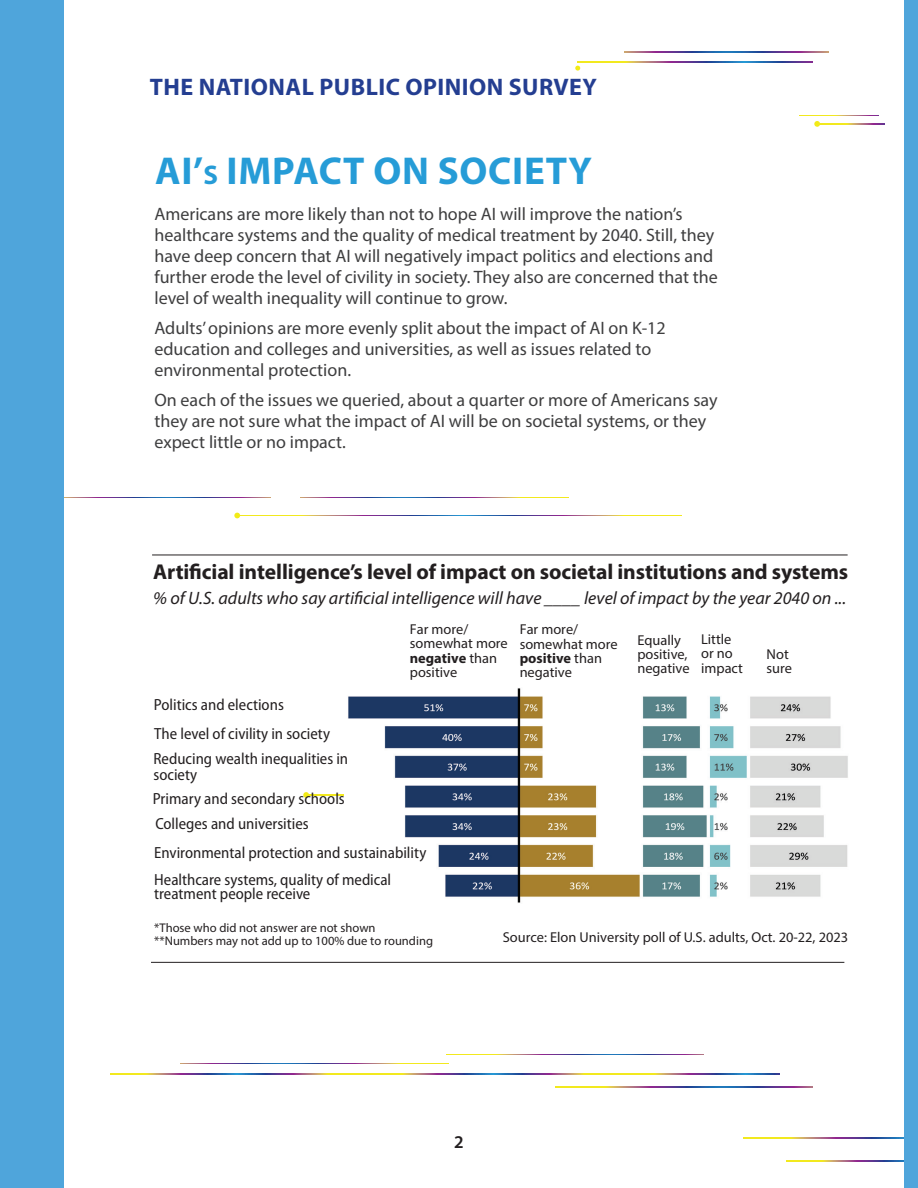
<style>
.page{position:relative;width:918px;height:1188px;background:#fff}
.page>*{position:absolute;margin:0;border:0;box-sizing:border-box;transform-origin:0 0}
.Sottotitolo_-_Alline{font:700 39px "Myriad Pro";letter-spacing:.02em;color:#269cd7}
.Sottotitolo_-_Alline-2{font:700 24px "Myriad Pro";letter-spacing:.02em;color:#243e91}
.t1{font:700 21.6px "Myriad Pro";letter-spacing:-.005em;color:#231f20}
.Body_12_on_14{font:18px/21px "Myriad Pro";color:#3e3e3f}
.t2{font:italic 18px "Myriad Pro";color:#231f20}
.t3{font:600 18px "Myriad Pro";color:#231f20}
.t4{font:semi-condensed 16.2px/16.2px "Myriad Pro";color:#231f20}
.t5{font:14.4px/14.4px "Myriad Pro";color:#231f20}
.t6{font:12.6px/12.6px "Myriad Pro";color:#231f20}
.s1{font-size:27px}
.s2{font-weight:700}
</style>
<div class="page">
<svg style="left:743px;top:1137px;width:161px;height:1px"></svg>
<svg style="left:786px;top:1161px;width:118px;height:1px"></svg>
<div style="left:904px;top:0;width:14px;height:1188px;background:#4fa5db"></div>
<svg style="left:300px;top:497px;width:269px;height:1px"></svg>
<svg style="left:64px;top:497px;width:207px;height:1px"></svg>
<div style="left:0;top:0;width:64px;height:1188px;background:#4fa5db"></div>
<svg style="left:240px;top:515px;width:442px;height:1px"></svg>
<svg style="left:234px;top:513px;width:6px;height:5px"></svg>
<hr style="left:306px;top:795px;width:445px;height:1px;background:#f2e91e">
<svg style="left:303px;top:792px;width:6px;height:6px"></svg>
<svg style="left:578px;top:62px;width:234px;height:1px"></svg>
<svg style="left:575px;top:66px;width:5px;height:5px"></svg>
<svg style="left:814px;top:121px;width:6px;height:6px"></svg>
<svg style="left:819px;top:123px;width:66px;height:1px"></svg>
<svg style="left:799px;top:115px;width:79px;height:1px"></svg>
<svg style="left:625px;top:52px;width:204px;height:1px"></svg>
<img style="left:345px;top:688px;width:503px;height:215px">
<hr style="left:151px;top:962px;width:693px;height:1px;background:#231f20">
<hr style="left:152px;top:555px;width:696px;height:1px;background:#231f20">
<svg style="left:619px;top:1074px;width:161px;height:1px"></svg>
<svg style="left:110px;top:1074px;width:254px;height:1px"></svg>
<svg style="left:364px;top:1074px;width:255px;height:1px"></svg>
<svg style="left:180px;top:1063px;width:269px;height:1px"></svg>
<svg style="left:447px;top:1054px;width:257px;height:1px"></svg>
<svg style="left:555px;top:1087px;width:258px;height:1px"></svg>
<p class="Sottotitolo_-_Alline-2" style="left:150px;top:71px;width:449px">THE NATIONAL PUBLIC OPINION SURVEY</p>
<p class="Sottotitolo_-_Alline" style="left:155px;top:145px;width:438px">AI’<span class="s1">S</span> IMPACT ON SOCIETY</p>
<p class="Body_12_on_14" style="left:154px;top:203px;width:565px">Americans are more likely than not to hope AI will improve the nation’s healthcare systems and the quality of medical treatment by 2040. Still, they have deep concern that AI will negatively impact politics and elections and further erode the level of civility in society. They also are concerned that the level of wealth inequality will continue to grow.</p>
<p class="Body_12_on_14" style="left:154px;top:317px;width:513px">Adults’ opinions are more evenly split about the impact of AI on K-12 education and colleges and universities, as well as issues related to environmental protection.</p>
<p class="Body_12_on_14" style="left:154px;top:389px;width:565px">On each of the issues we queried, about a quarter or more of Americans say they are not sure what the impact of AI will be on societal systems, or they expect little or no impact.</p>
<p class="t1" style="left:153px;top:558px;width:697px">Artificial intelligence’s level of impact on societal institutions and systems</p>
<p class="t2" style="left:153px;top:586px;width:695px">% of U.S. adults who say artificial intelligence will have ____ level of impact by the year 2040 on ...</p>
<p class="t4" style="left:154px;top:696px;width:132px">Politics and elections</p>
<p class="t4" style="left:154px;top:725px;width:177px">The level of civility in society</p>
<p class="t4" style="left:154px;top:750px;width:196px">Reducing wealth inequalities in society</p>
<p class="t4" style="left:153px;top:790px;width:194px">Primary and secondary schools</p>
<p class="t5" style="left:410px;top:622px;width:100px">Far more/ somewhat more <span class="s2">negative</span> than positive</p>
<p class="t5" style="left:637px;top:632px;width:54px">Equally positive, negative</p>
<p class="t5" style="left:701px;top:632px;width:43px">Little or no impact</p>
<p class="t5" style="left:520px;top:622px;width:100px">Far more/ somewhat more <span class="s2">positive</span> than negative</p>
<p class="t4" style="left:154px;top:809px;width:274px;line-height:28.8px">Colleges and universities<br>Environmental protection and sustainability</p>
<p class="t4" style="left:154px;top:872px;width:239px;line-height:14.4px">Healthcare systems, quality of medical treatment people receive</p>
<p class="t5" style="left:767px;top:647px;width:27px">Not sure</p>
<p class="t6" style="left:154px;top:921px;width:280px">*Those who did not answer are not shown **Numbers may not add up to 100% due to rounding</p>
<p class="t5" style="left:503px;top:930px;width:347px">Source: Elon University poll of U.S. adults, Oct. 20-22, 2023</p>
<p class="t3" style="left:455px;top:1130px;width:10px">2</p>
</div>
